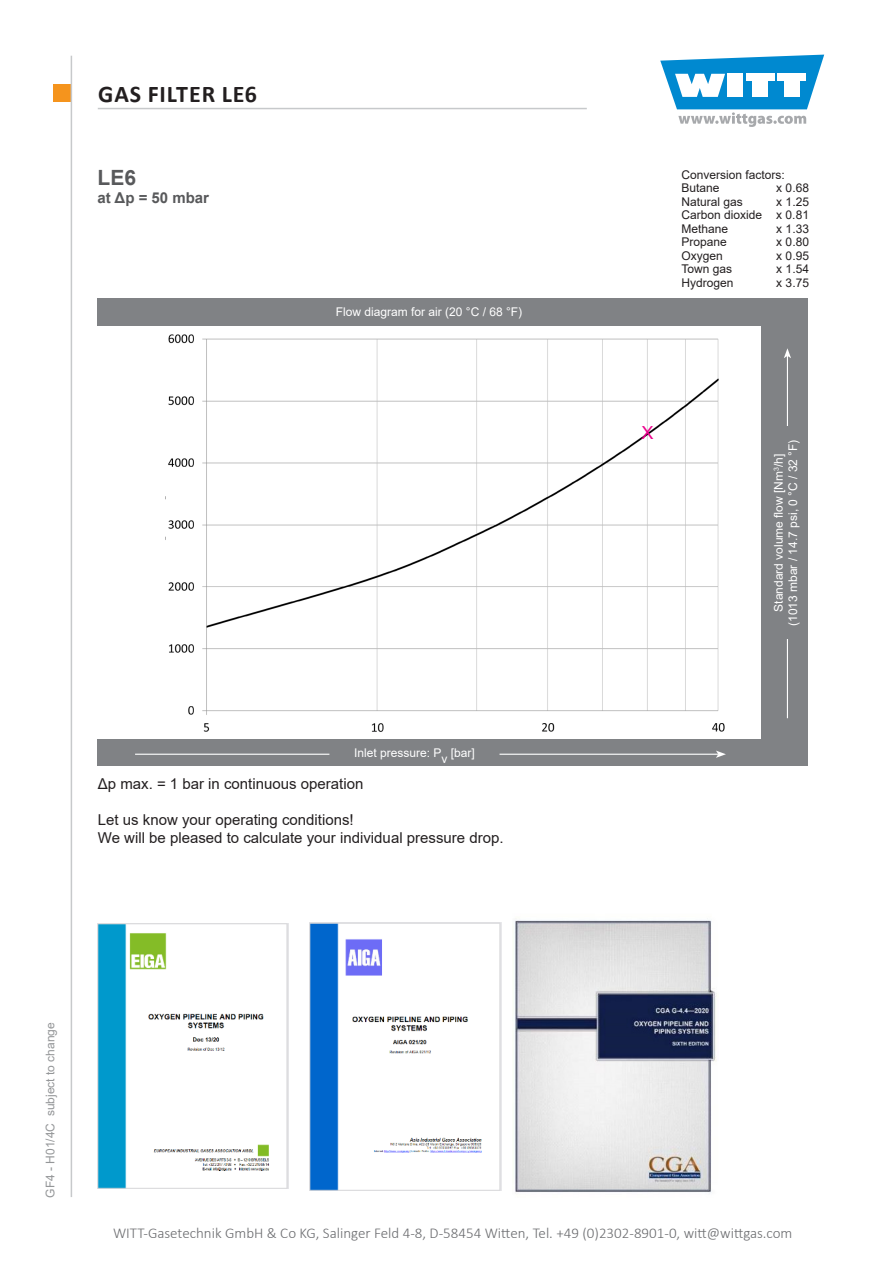
<style>
.page{position:relative;width:893px;height:1263px;background:#fff}
.page>*{position:absolute;margin:0;border:0;box-sizing:border-box;transform-origin:0 0}
.t1{font:700 24px "Calibri";letter-spacing:.04em;color:#231f20}
.t2{font:700 21px "Arial";color:#58595b}
.t3{font:18px "Arial";color:#ec008c}
.t4{font:15px/18px "Arial";color:#231f20}
.t5{font:300 15px "Calibri";color:#6b6c6f}
.t6{font:700 15px "Arial";color:#58595b}
.t7{font:12px/13.5px "Arial";color:#231f20}
.t8{font:12px/14.4px "Arial";color:#fff;text-align:center}
.t9{font:12px "Arial";color:#949698}
</style>
<div class="page">
<div style="left:53px;top:85px;width:17px;height:17px;background:#f5941d"></div>
<svg style="left:660px;top:55px;width:164px;height:72px"></svg>
<hr style="left:71px;top:56px;width:1px;height:1141px;background:#c7c9cb">
<hr style="left:98px;top:108px;width:489px;height:1px;background:#c7c9cb">
<img style="left:98px;top:923px;width:190px;height:266px">
<img style="left:309px;top:923px;width:192px;height:268px">
<img style="left:515px;top:920px;width:202px;height:273px">
<div style="left:98px;top:298px;width:710px;height:467px;background:#808285"></div>
<div style="left:94px;top:327px;width:667px;height:412px;background:#fff"></div>
<hr style="left:135px;top:754px;width:583px;height:1px;background:#fff">
<svg style="left:716px;top:750px;width:10px;height:8px"></svg>
<hr style="left:787px;top:356px;width:1px;height:362px;background:#fff">
<svg style="left:784px;top:348px;width:7px;height:10px"></svg>
<div style="left:330px;top:741px;width:168px;height:23px;background:#808285"></div>
<div style="left:765px;top:426px;width:41px;height:213px;background:#808285"></div>
<img style="left:168px;top:334px;width:557px;height:398px">
<h1 class="t1" style="left:98px;top:77px;width:160px">GAS FILTER LE6</h1>
<p class="t2" style="left:98px;top:163px;width:40px">LE6</p>
<p class="t6" style="left:98px;top:188px;width:113px">at Δp = 50 mbar</p>
<p class="t8" style="left:336px;top:305px;width:188px">Flow diagram for air (20 °C / 68 °F)</p>
<p class="t8" style="left:354px;top:746px;width:89px">Inlet pressure: P</p>
<p class="t8" style="left:451px;top:746px;width:26px">[bar]</p>
<p class="t8" style="left:441px;top:752px;width:7px">v</p>
<p class="t4" style="left:98px;top:775px;width:267px">Δp max. = 1 bar in continuous operation</p>
<p class="t4" style="left:98px;top:811px;width:407px">Let us know your operating conditions!<br>We will be pleased to calculate your individual pressure drop.</p>
<p class="t7" style="left:681px;top:168px;width:105px">Conversion factors:<br>Butane</p>
<p class="t7" style="left:776px;top:181px;width:34px">x 0.68</p>
<p class="t7" style="left:681px;top:195px;width:129px;text-align:justify;text-indent:95px">x 1.25<br>Carbon dioxide x 0.81<br>Methane</p>
<p class="t7" style="left:681px;top:195px;width:63px">Natural gas</p>
<p class="t7" style="left:776px;top:222px;width:34px">x 1.33</p>
<p class="t7" style="left:681px;top:235px;width:47px">Propane</p>
<p class="t7" style="left:776px;top:235px;width:34px">x 0.80</p>
<p class="t7" style="left:681px;top:249px;width:43px">Oxygen</p>
<p class="t7" style="left:776px;top:249px;width:34px">x 0.95</p>
<p class="t7" style="left:681px;top:262px;width:52px">Town gas</p>
<p class="t7" style="left:776px;top:262px;width:34px">x 1.54</p>
<p class="t7" style="left:681px;top:276px;width:54px">Hydrogen</p>
<p class="t7" style="left:776px;top:276px;width:34px">x 3.75</p>
<p class="t3" style="left:641px;top:420px;width:14px">X</p>
<p class="t8" style="left:771px;top:626px;width:188px;rotate:-90deg">Standard volume flow [Nm<sup>3</sup>/h] (1013 mbar / 14.7 psi, 0 °C / 32 °F)</p>
<p class="t9" style="left:42px;top:1197px;width:177px;rotate:-90deg">GF4 - H01/4C subject to change</p>
<p class="t5" style="left:113px;top:1224px;width:681px">WITT-Gasetechnik GmbH &amp; Co KG, Salinger Feld 4-8, D-58454 Witten, Tel. +49 (0)2302-8901-0, witt@wittgas.com</p>
</div>
